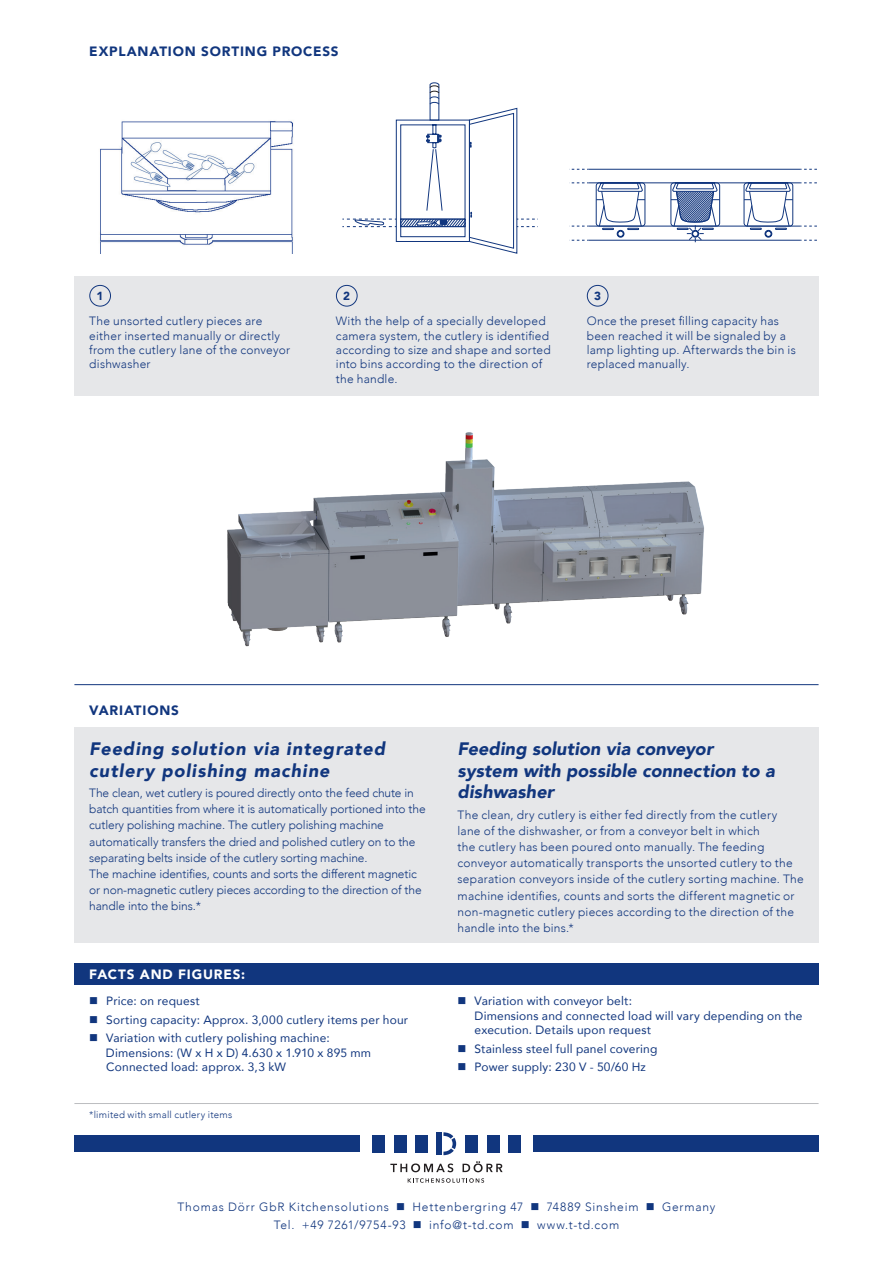
<style>
.page{position:relative;width:893px;height:1263px;background:#fff}
.page>*{position:absolute;margin:0;border:0;box-sizing:border-box;transform-origin:0 0}
.t1{font:italic 900 18px/21.6px "Avenir";letter-spacing:.01em;color:#11367e}
.t2{font:italic 900 18px/21.6px "Avenir";letter-spacing:.055em;color:#11367e}
.t3{font:900 13.5px "Avenir";letter-spacing:.06em;color:#11367e}
.t4{font:900 13.5px "Avenir";letter-spacing:.06em;color:#fff}
.t5{font:300 12px/14.4px "Avenir";letter-spacing:.015em;color:#11367e}
.t6{font:300 12px/16.2px "Avenir";letter-spacing:-.01em;color:#11367e}
.t7{font:12px/18.6px "Avenir";letter-spacing:.015em;color:#11367e}
.t8{font:300 12px/18px "Avenir";letter-spacing:.07em;color:#11367e;text-align:center}
.t9{font:900 11.7px "Avenir";color:#11367e}
.t10{font:300 9.75px "Avenir";letter-spacing:.025em;color:#11367e}
</style>
<div class="page">
<div style="left:74px;top:727px;width:745px;height:215px;background:#e6e7e9"></div>
<div style="left:74px;top:276px;width:745px;height:120px;background:#e6e7e9"></div>
<div style="left:89px;top:285px;width:22px;height:22px;border:1px solid #11367e;border-radius:50%"></div>
<div style="left:336px;top:285px;width:22px;height:22px;border:1px solid #11367e;border-radius:50%"></div>
<div style="left:587px;top:285px;width:21px;height:22px;border:1px solid #11367e;border-radius:50%"></div>
<div style="left:74px;top:1135px;width:286px;height:17px;background:#11367e"></div>
<div style="left:533px;top:1135px;width:286px;height:17px;background:#11367e"></div>
<svg style="left:408px;top:1178px;width:76px;height:5px"></svg>
<svg style="left:390px;top:1163px;width:63px;height:9px"></svg>
<svg style="left:462px;top:1161px;width:41px;height:11px"></svg>
<div style="left:372px;top:1135px;width:13px;height:17px;background:#11367e"></div>
<div style="left:394px;top:1135px;width:12px;height:17px;background:#11367e"></div>
<div style="left:415px;top:1135px;width:13px;height:17px;background:#11367e"></div>
<div style="left:465px;top:1135px;width:13px;height:17px;background:#11367e"></div>
<div style="left:487px;top:1135px;width:12px;height:17px;background:#11367e"></div>
<div style="left:508px;top:1135px;width:13px;height:17px;background:#11367e"></div>
<div style="left:437px;top:1132px;width:5px;height:23px;background:#11367e"></div>
<svg style="left:443px;top:1132px;width:13px;height:23px"></svg>
<img style="left:100px;top:121px;width:193px;height:132px">
<svg style="left:342px;top:83px;width:193px;height:171px"></svg>
<svg style="left:571px;top:169px;width:245px;height:73px"></svg>
<hr style="left:74px;top:684px;width:745px;height:1px;background:#11367e">
<hr style="left:74px;top:1103px;width:745px;height:1px;background:#bcbdc0">
<div style="left:74px;top:963px;width:745px;height:22px;background:#11367e"></div>
<img style="left:227px;top:432px;width:477px;height:215px">
<p class="t3" style="left:89px;top:40px;width:251px">EXPLANATION SORTING PROCESS</p>
<p class="t9" style="left:97px;top:286px;width:8px">1</p>
<p class="t5" style="left:89px;top:314px;width:202px">The unsorted cutlery pieces are either inserted manually or directly from the cutlery lane of the conveyor dishwasher</p>
<p class="t9" style="left:343px;top:286px;width:8px">2</p>
<p class="t5" style="left:336px;top:314px;width:216px">With the help of a specially developed camera system, the cutlery is identified according to size and shape and sorted into bins according to the direction of the handle.</p>
<p class="t9" style="left:594px;top:286px;width:8px">3</p>
<p class="t5" style="left:587px;top:314px;width:210px">Once the preset filling capacity has been reached it will be signaled by a lamp lighting up. Afterwards the bin is replaced manually.</p>
<p class="t3" style="left:89px;top:699px;width:91px">VARIATIONS</p>
<h1 class="t2" style="left:89px;top:738px;width:297px">Feeding solution via integrated cutlery polishing machine</h1>
<p class="t6" style="left:89px;top:785px;width:338px">The clean, wet cutlery is poured directly onto the feed chute in batch quantities from where it is automatically portioned into the cutlery polishing machine. The cutlery polishing machine automatically transfers the dried and polished cutlery on to the separating belts inside of the cutlery sorting machine.<br>The machine identifies, counts and sorts the different magnetic or non-magnetic cutlery pieces according to the direction of the handle into the bins.*</p>
<p class="t4" style="left:89px;top:963px;width:157px">FACTS AND FIGURES:</p>
<p class="t7" style="left:106px;top:991px;width:303px">Price: on request<br>Sorting capacity: Approx. 3,000 cutlery items per hour<br>Variation with cutlery polishing machine:</p>
<p class="t7" style="left:106px;top:1045px;width:267px;line-height:14.4px">Dimensions: (W x H x D) 4.630 x 1.910 x 895 mm<br>Connected load: approx. 3,3 kW</p>
<p class="t10" style="left:89px;top:1108px;width:145px">*limited with small cutlery items</p>
<h1 class="t1" style="left:458px;top:738px;width:319px">Feeding solution via conveyor system with possible connection to a dishwasher</h1>
<p class="t5" style="left:458px;top:806px;width:348px;line-height:16.2px">The clean, dry cutlery is either fed directly from the cutlery<br>lane of the dishwasher, or from a conveyor belt in which<br>the cutlery has been poured onto manually. The feeding conveyor automatically transports the unsorted cutlery to the separation conveyors inside of the cutlery sorting machine. The machine identifies, counts and sorts the different magnetic or non-magnetic cutlery pieces according to the direction of the handle into the bins.*</p>
<p class="t7" style="left:475px;top:993px;width:329px;line-height:14.4px">Variation with conveyor belt:<br>Dimensions and connected load will vary depending on the execution. Details upon request</p>
<p class="t7" style="left:475px;top:1039px;width:184px">Stainless steel full panel covering<br>Power supply: 230 V - 50/60 Hz</p>
<p class="t8" style="left:177px;top:1198px;width:539px">Thomas Dörr GbR Kitchensolutions ■ Hettenbergring 47 ■ 74889 Sinsheim ■ Germany<br>Tel. +49 7261/9754-93 ■ info@t-td.com ■ www.t-td.com</p>
</div>
